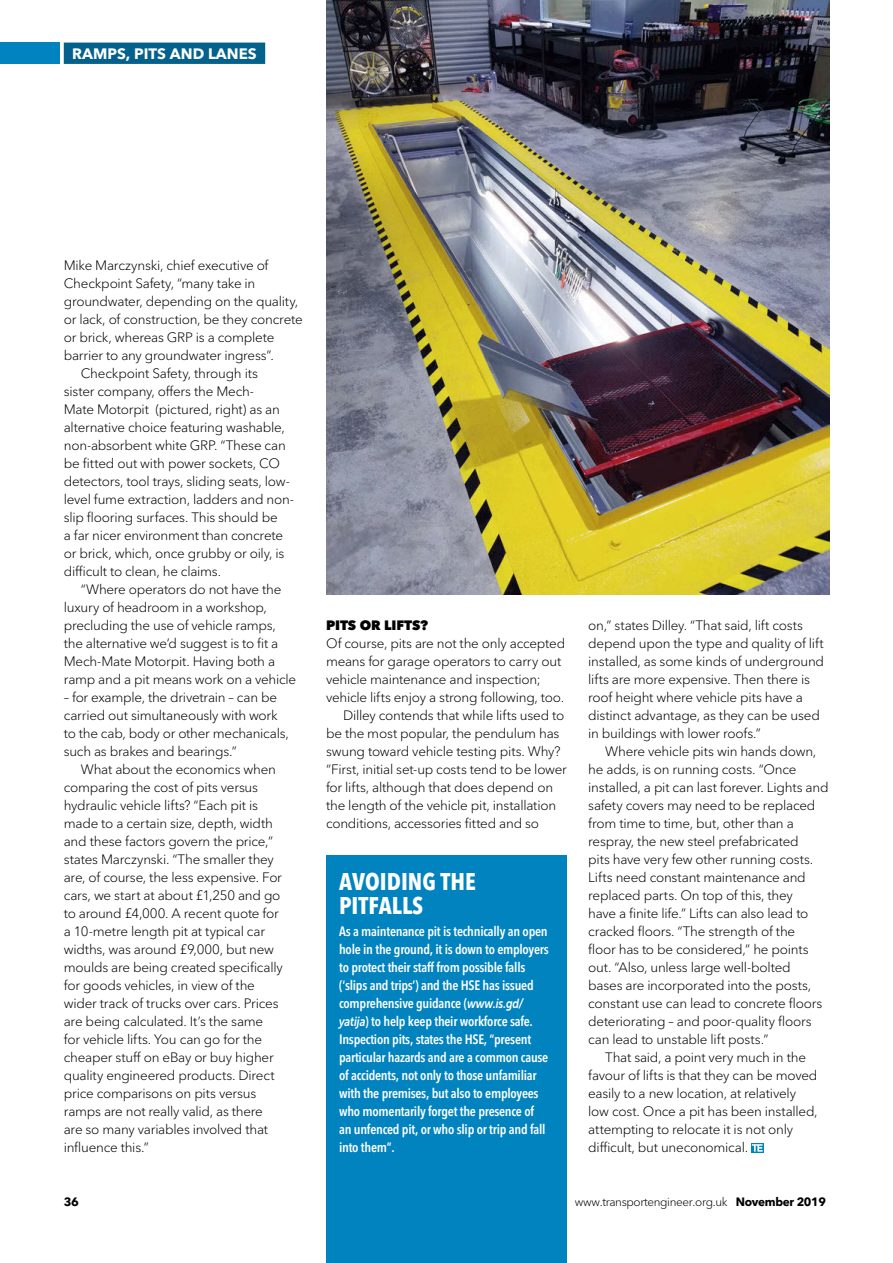
<style>
.page{position:relative;width:893px;height:1263px;background:#fff}
.page>*{position:absolute;margin:0;border:0;box-sizing:border-box;transform-origin:0 0}
.t1{font:700 condensed 24px/24px "Avenir Next LT Pro";color:#fff}
.t2{font:700 15px "Avenir Next LT Pro";color:#fff}
.t3{font:300 13.5px/18px "Avenir Next LT Pro";letter-spacing:-.02em;color:#000}
.t4{font:600 condensed 13.5px/18px "Avenir Next LT Pro";letter-spacing:-.02em;color:#fff}
.t5{font:800 13.5px "Avenir Next LT Pro";letter-spacing:-.01em;color:#000}
.t6{font:300 12px "Avenir Next LT Pro";letter-spacing:-.03em;color:#000}
.t7{font:700 12px "Avenir Next LT Pro";color:#000}
.s1{font-family:"Museo Sans 700";font-weight:400;font-style:italic;font-stretch:normal;font-size:13.2px}
.s2{font-weight:700}
</style>
<div class="page">
<div style="left:0;top:43px;width:60px;height:21px;background:#0083be"></div>
<div style="left:64px;top:43px;width:201px;height:21px;background:#04618c"></div>
<svg style="left:751px;top:1143px;width:12px;height:10px"></svg>
<svg style="left:752px;top:1144px;width:11px;height:7px"></svg>
<img style="left:326px;top:0;width:503px;height:594px">
<div style="left:326px;top:855px;width:241px;height:408px;background:#0083be"></div>
<p class="t2" style="left:72px;top:44px;width:186px">RAMPS, PITS AND LANES</p>
<p class="t3" style="left:64px;top:256px;width:206px">Mike Marczynski, chief executive of</p>
<p class="t3" style="left:64px;top:274px;width:193px">Checkpoint Safety, “many take in</p>
<p class="t3" style="left:64px;top:292px;width:236px">groundwater, depending on the quality,</p>
<p class="t3" style="left:64px;top:310px;width:240px">or lack, of construction, be they concrete</p>
<p class="t3" style="left:64px;top:328px;width:212px">or brick, whereas GRP is a complete</p>
<p class="t3" style="left:64px;top:346px;width:211px">barrier to any groundwater ingress”.</p>
<p class="t3" style="left:81px;top:364px;width:179px">Checkpoint Safety, through its</p>
<p class="t3" style="left:64px;top:382px;width:192px">sister company, offers the Mech-</p>
<p class="t3" style="left:64px;top:400px;width:218px">Mate Motorpit (pictured, right) as an</p>
<p class="t3" style="left:64px;top:418px;width:223px">alternative choice featuring washable,</p>
<p class="t3" style="left:64px;top:436px;width:224px">non-absorbent white GRP. “These can</p>
<p class="t3" style="left:64px;top:454px;width:218px">be fitted out with power sockets, CO</p>
<p class="t3" style="left:64px;top:472px;width:228px">detectors, tool trays, sliding seats, low-</p>
<p class="t3" style="left:64px;top:490px;width:232px">level fume extraction, ladders and non-</p>
<p class="t3" style="left:64px;top:508px;width:215px">slip flooring surfaces. This should be</p>
<p class="t3" style="left:64px;top:526px;width:221px">a far nicer environment than concrete</p>
<p class="t3" style="left:64px;top:544px;width:222px">or brick, which, once grubby or oily, is</p>
<p class="t3" style="left:64px;top:562px;width:159px">difficult to clean, he claims.</p>
<p class="t3" style="left:81px;top:580px;width:202px">“Where operators do not have the</p>
<p class="t3" style="left:64px;top:598px;width:205px">luxury of headroom in a workshop,</p>
<p class="t3" style="left:64px;top:616px;width:214px">precluding the use of vehicle ramps,</p>
<p class="t3" style="left:64px;top:634px;width:216px">the alternative we’d suggest is to fit a</p>
<p class="t3" style="left:64px;top:652px;width:213px">Mech-Mate Motorpit. Having both a</p>
<p class="t3" style="left:64px;top:670px;width:234px">ramp and a pit means work on a vehicle</p>
<p class="t3" style="left:64px;top:688px;width:227px">– for example, the drivetrain – can be carried out simultaneously with work to the cab, body or other mechanicals, such as brakes and bearings.”</p>
<p class="t3" style="left:64px;top:760px;width:221px;text-indent:17px">What about the economics when comparing the cost of pits versus hydraulic vehicle lifts? “Each pit is made to a certain size, depth, width and these factors govern the price,” states Marczynski. “The smaller they are, of course, the less expensive. For cars, we start at about £1,250 and go to around £4,000. A recent quote for a 10-metre length pit at typical car widths, was around £9,000, but new moulds are being created specifically for goods vehicles, in view of the wider track of trucks over cars. Prices are being calculated. It’s the same for vehicle lifts. You can go for the cheaper stuff on eBay or buy higher quality engineered products. Direct price comparisons on pits versus ramps are not really valid, as there are so many variables involved that influence this.”</p>
<p class="t5" style="left:326px;top:617px;width:104px">PITS OR LIFTS?</p>
<p class="t3" style="left:326px;top:634px;width:241px">Of course, pits are not the only accepted</p>
<p class="t3" style="left:326px;top:652px;width:237px">means for garage operators to carry out</p>
<p class="t3" style="left:326px;top:670px;width:216px">vehicle maintenance and inspection;</p>
<p class="t3" style="left:326px;top:688px;width:240px">vehicle lifts enjoy a strong following, too.</p>
<p class="t3" style="left:343px;top:706px;width:223px">Dilley contends that while lifts used to</p>
<p class="t3" style="left:326px;top:724px;width:235px">be the most popular, the pendulum has</p>
<p class="t3" style="left:326px;top:742px;width:236px">swung toward vehicle testing pits. Why?</p>
<p class="t3" style="left:326px;top:760px;width:242px">“First, initial set-up costs tend to be lower</p>
<p class="t3" style="left:326px;top:778px;width:229px">for lifts, although that does depend on</p>
<p class="t3" style="left:326px;top:796px;width:232px">the length of the vehicle pit, installation</p>
<p class="t3" style="left:326px;top:814px;width:215px">conditions, accessories fitted and so</p>
<h1 class="t1" style="left:339px;top:869px;width:138px">AVOIDING THE<br>PITFALLS</h1>
<p class="t4" style="left:339px;top:922px;width:211px">As a maintenance pit is technically an open hole in the ground, it is down to employers to protect their staff from possible falls (‘slips and trips’) and the HSE has issued comprehensive guidance (<span class="s1">www.is.gd/ yatija</span>) to help keep their workforce safe.<br>Inspection pits, states the HSE, “present particular hazards and are a common cause of accidents, not only to those unfamiliar with the premises, but also to employees who momentarily forget the presence of an unfenced pit, or who slip or trip and fall into them”.</p>
<p class="t3" style="left:588px;top:616px;width:237px">on,” states Dilley. “That said, lift costs depend upon the type and quality of lift installed, as some kinds of underground lifts are more expensive. Then there is roof height where vehicle pits have a distinct advantage, as they can be used in buildings with lower roofs.”</p>
<p class="t3" style="left:605px;top:742px;width:213px">Where vehicle pits win hands down,</p>
<p class="t3" style="left:588px;top:760px;width:210px">he adds, is on running costs. “Once</p>
<p class="t3" style="left:588px;top:778px;width:242px">installed, a pit can last forever. Lights and</p>
<p class="t3" style="left:588px;top:796px;width:229px">safety covers may need to be replaced</p>
<p class="t3" style="left:588px;top:814px;width:207px">from time to time, but, other than a</p>
<p class="t3" style="left:588px;top:832px;width:212px">respray, the new steel prefabricated</p>
<p class="t3" style="left:588px;top:850px;width:227px">pits have very few other running costs.</p>
<p class="t3" style="left:588px;top:868px;width:219px">Lifts need constant maintenance and</p>
<p class="t3" style="left:588px;top:886px;width:206px">replaced parts. On top of this, they</p>
<p class="t3" style="left:588px;top:904px;width:222px">have a finite life.” Lifts can also lead to</p>
<p class="t3" style="left:588px;top:922px;width:209px">cracked floors. “The strength of the</p>
<p class="t3" style="left:588px;top:940px;width:222px">floor has to be considered,” he points</p>
<p class="t3" style="left:588px;top:958px;width:204px">out. “Also, unless large well-bolted</p>
<p class="t3" style="left:588px;top:976px;width:225px">bases are incorporated into the posts,</p>
<p class="t3" style="left:588px;top:994px;width:236px">constant use can lead to concrete floors</p>
<p class="t3" style="left:588px;top:1012px;width:225px">deteriorating – and poor-quality floors</p>
<p class="t3" style="left:588px;top:1030px;width:182px">can lead to unstable lift posts.”</p>
<p class="t3" style="left:605px;top:1048px;width:202px">That said, a point very much in the</p>
<p class="t3" style="left:588px;top:1066px;width:231px">favour of lifts is that they can be moved</p>
<p class="t3" style="left:588px;top:1084px;width:209px">easily to a new location, at relatively</p>
<p class="t3" style="left:588px;top:1102px;width:231px">low cost. Once a pit has been installed,</p>
<p class="t3" style="left:588px;top:1120px;width:206px">attempting to relocate it is not only</p>
<p class="t3" style="left:588px;top:1138px;width:161px">difficult, but uneconomical.</p>
<p class="t7" style="left:64px;top:1194px;width:17px">36</p>
<p class="t6" style="left:575px;top:1195px;width:253px">www.transportengineer.org.uk <span class="s2">November 2019</span></p>
</div>
